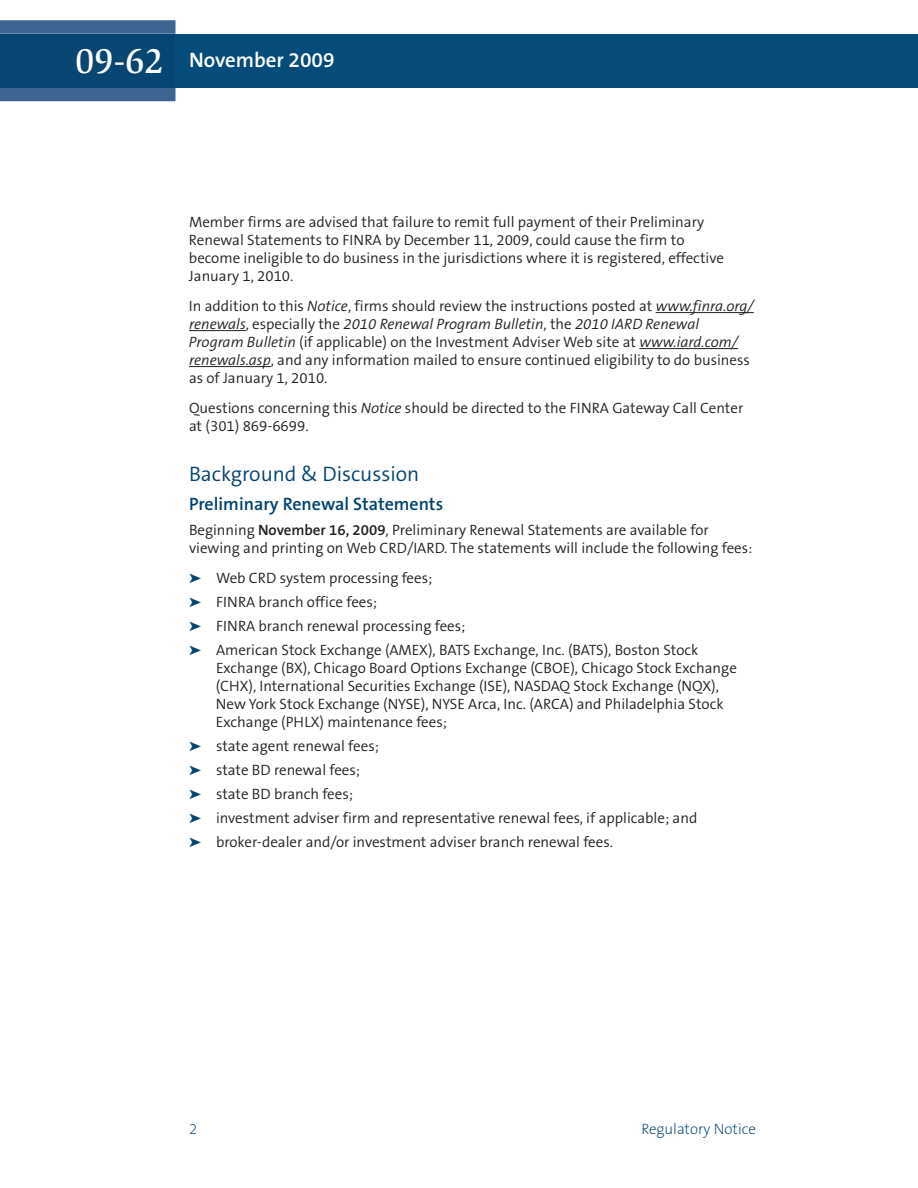
<style>
.page{position:relative;width:918px;height:1188px;background:#fff}
.page>*{position:absolute;margin:0;border:0;box-sizing:border-box;transform-origin:0 0}
.t1{font:500 36px "Slimbach LT";color:#fff}
.t2{font:300 21px "The Sans B4";color:#004270}
.t3{font:600 21px "The Sans B6";color:#fff}
.t4{font:600 18px "The Sans B6";color:#004270}
.t5{font:300 15px/18px "The Sans B4";color:#231f20}
.t6{font:200 15px "The Sans B2";color:#004270}
.s1{font-style:italic}
.s2{font-family:"The Sans B6";font-weight:600}
.s3{color:#004270}
</style>
<div class="page">
<hr style="left:656px;top:312px;width:98px;height:1px;background:#231f20">
<hr style="left:189px;top:330px;width:57px;height:1px;background:#231f20">
<hr style="left:639px;top:348px;width:99px;height:1px;background:#231f20">
<hr style="left:189px;top:366px;width:82px;height:1px;background:#231f20">
<div style="left:176px;top:34px;width:742px;height:54px;background:#064c7a"></div>
<svg style="left:0;top:20px;width:176px;height:81px;background:#406993"></svg>
<div style="left:0;top:34px;width:176px;height:54px;background:#074573"></div>
<h1 class="t1" style="left:75px;top:47px;width:90px">09-62</h1>
<h2 class="t3" style="left:189px;top:49px;width:147px">November 2009</h2>
<p class="t5" style="left:189px;top:214px;width:536px">Member firms are advised that failure to remit full payment of their Preliminary Renewal Statements to FINRA by December 11, 2009, could cause the firm to become ineligible to do business in the jurisdictions where it is registered, effective January 1, 2010.</p>
<p class="t5" style="left:189px;top:298px;width:566px">In addition to this <span class="s1">Notice</span>, firms should review the instructions posted at <span class="s1">www.finra.org/ renewals</span>, especially the <span class="s1">2010 Renewal Program Bulletin</span>, the <span class="s1">2010 IARD Renewal Program Bulletin</span> (if applicable) on the Investment Adviser Web site at <span class="s1">www.iard.com/ renewals.asp</span>, and any information mailed to ensure continued eligibility to do business as of January 1, 2010.</p>
<p class="t5" style="left:189px;top:400px;width:556px">Questions concerning this <span class="s1">Notice</span> should be directed to the FINRA Gateway Call Center at (301) 869-6699.</p>
<h2 class="t2" style="left:189px;top:463px;width:232px">Background &amp; Discussion</h2>
<p class="t4" style="left:189px;top:494px;width:256px">Preliminary Renewal Statements</p>
<p class="t5" style="left:189px;top:521px;width:565px">Beginning <span class="s2">November 16, 2009</span>, Preliminary Renewal Statements are available for viewing and printing on Web CRD/IARD. The statements will include the following fees:</p>
<p class="t5" style="left:189px;top:566px;width:511px;line-height:24px"><span class="s3">➤</span> Web CRD system processing fees;<br><span class="s3">➤</span> FINRA branch office fees;<br><span class="s3">➤</span> FINRA branch renewal processing fees;<br><span class="s3">➤</span> American Stock Exchange (AMEX), BATS Exchange, Inc. (BATS), Boston Stock</p>
<p class="t5" style="left:216px;top:659px;width:522px">Exchange (BX), Chicago Board Options Exchange (CBOE), Chicago Stock Exchange (CHX), International Securities Exchange (ISE), NASDAQ Stock Exchange (NQX), New York Stock Exchange (NYSE), NYSE Arca, Inc. (ARCA) and Philadelphia Stock Exchange (PHLX) maintenance fees;</p>
<p class="t5" style="left:189px;top:734px;width:510px;line-height:24px"><span class="s3">➤</span> state agent renewal fees;<br><span class="s3">➤</span> state BD renewal fees;<br><span class="s3">➤</span> state BD branch fees;<br><span class="s3">➤</span> investment adviser firm and representative renewal fees, if applicable; and <span class="s3">➤</span> broker-dealer and/or investment adviser branch renewal fees.</p>
<p class="t6" style="left:189px;top:1121px;width:10px">2</p>
<p class="t6" style="left:641px;top:1121px;width:116px">Regulatory Notice</p>
</div>
